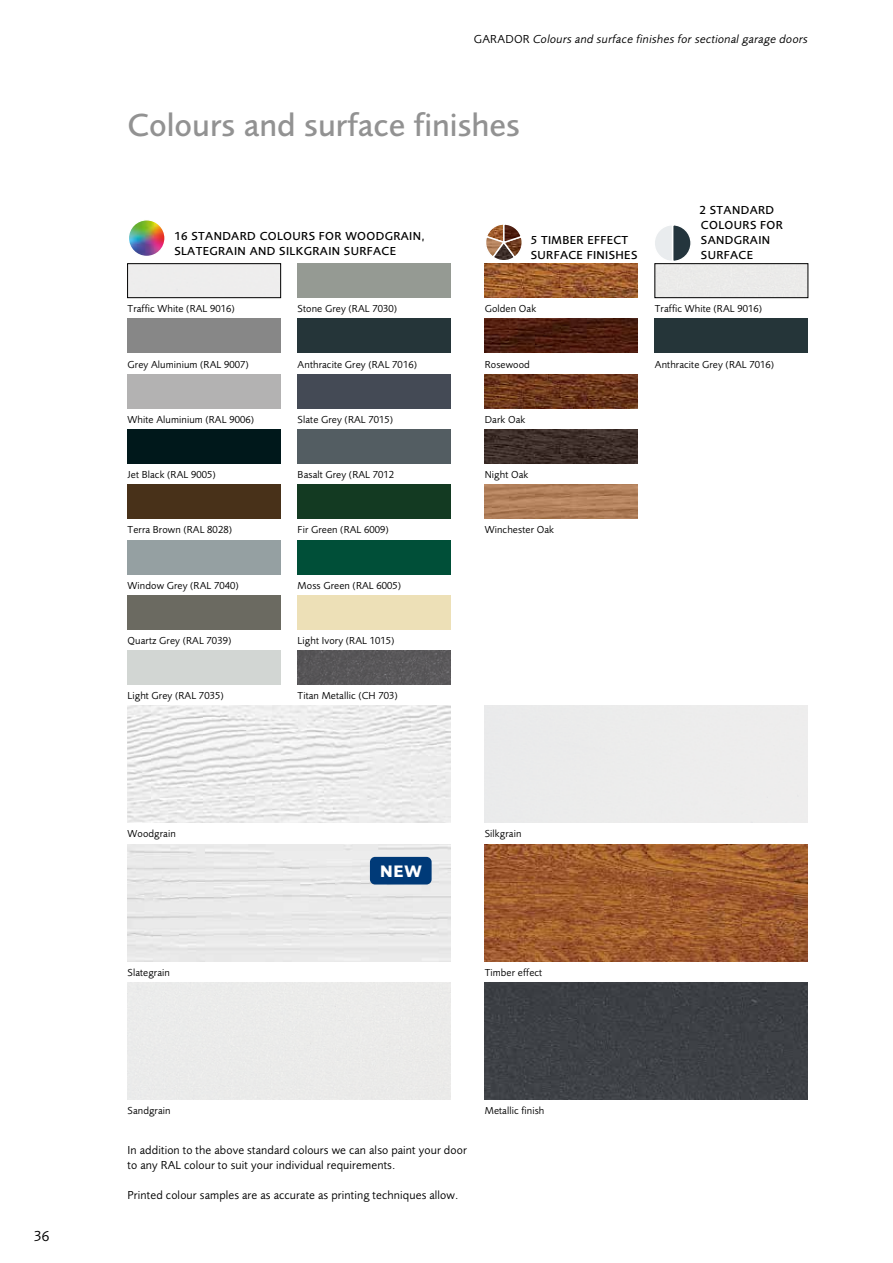
<style>
.page{position:relative;width:893px;height:1263px;background:#fff}
.page>*{position:absolute;margin:0;border:0;box-sizing:border-box;transform-origin:0 0}
.t1{font:500 33px "Foundry Sans";color:#929292}
.t2{font:700 17.25px "Foundry Sans";color:#fff}
.t3{font:15px "Foundry Sans";color:#000}
.t4{font:12px/15px "Foundry Sans";letter-spacing:.01em;color:#000}
.t5{font:500 12px/15px "Foundry Sans";letter-spacing:.03em;color:#000}
.t6{font:italic 12px "Foundry Sans";letter-spacing:.02em;color:#000}
.t7{font:10.5px "Foundry Sans";letter-spacing:.01em;color:#000}
.s1{font-style:normal}
</style>
<div class="page">
<img style="left:298px;top:651px;width:153px;height:34px">
<img style="left:485px;top:264px;width:153px;height:34px">
<div style="left:655px;top:263px;width:153px;height:35px;border:1px solid #000"></div>
<div style="left:127px;top:263px;width:154px;height:35px;border:1px solid #000"></div>
<img style="left:485px;top:319px;width:153px;height:34px">
<div style="left:655px;top:319px;width:153px;height:34px;background:#253539"></div>
<img style="left:485px;top:374px;width:153px;height:34px">
<img style="left:485px;top:429px;width:153px;height:34px">
<img style="left:485px;top:485px;width:153px;height:34px">
<div style="left:298px;top:264px;width:153px;height:34px;background:#959a93"></div>
<div style="left:298px;top:319px;width:153px;height:34px;background:#253539"></div>
<div style="left:298px;top:374px;width:153px;height:34px;background:#444a55"></div>
<div style="left:298px;top:429px;width:153px;height:34px;background:#535d62"></div>
<div style="left:298px;top:485px;width:153px;height:34px;background:#133a22"></div>
<div style="left:298px;top:540px;width:153px;height:34px;background:#004f38"></div>
<div style="left:298px;top:595px;width:153px;height:34px;background:#ede0b7"></div>
<div style="left:128px;top:319px;width:153px;height:34px;background:#878787"></div>
<div style="left:128px;top:374px;width:153px;height:34px;background:#b3b2b2"></div>
<div style="left:128px;top:429px;width:153px;height:34px;background:#00181b"></div>
<div style="left:128px;top:485px;width:153px;height:34px;background:#483119"></div>
<div style="left:128px;top:540px;width:153px;height:34px;background:#95a0a2"></div>
<div style="left:128px;top:595px;width:153px;height:34px;background:#6b6a61"></div>
<div style="left:128px;top:651px;width:153px;height:34px;background:#d2d6d3"></div>
<img style="left:128px;top:706px;width:323px;height:117px">
<img style="left:128px;top:844px;width:323px;height:117px">
<img style="left:485px;top:844px;width:323px;height:117px">
<div style="left:485px;top:982px;width:323px;height:117px;background:#3d4045"></div>
<img style="left:131px;top:222px;width:32px;height:32px">
<div style="left:128px;top:219px;width:38px;height:38px;border:2px solid #fff;border-radius:50%"></div>
<svg style="left:486px;top:224px;width:36px;height:36px"></svg>
<div style="left:370px;top:857px;width:62px;height:27px;background:#003a78;border-radius:5px"></div>
<svg style="left:655px;top:225px;width:36px;height:36px"></svg>
<h3 class="t3" style="left:34px;top:1228px;width:17px">36</h3>
<p class="t6" style="left:474px;top:32px;width:335px"><span class="s1">GARADOR</span> Colours and surface finishes for sectional garage doors</p>
<h1 class="t1" style="left:128px;top:106px;width:394px">Colours and surface finishes</h1>
<p class="t5" style="left:174px;top:229px;width:252px">16 STANDARD COLOURS FOR WOODGRAIN,<br>SLATEGRAIN AND SILKGRAIN SURFACE</p>
<p class="t5" style="left:531px;top:233px;width:108px">5 TIMBER EFFECT<br>SURFACE FINISHES</p>
<p class="t5" style="left:700px;top:203px;width:85px">2 STANDARD<br>COLOURS FOR<br>SANDGRAIN<br>SURFACE</p>
<p class="t7" style="left:128px;top:303px;width:109px">Traffic White (RAL 9016)</p>
<p class="t7" style="left:485px;top:303px;width:53px">Golden Oak</p>
<p class="t7" style="left:655px;top:303px;width:109px">Traffic White (RAL 9016)</p>
<p class="t7" style="left:298px;top:303px;width:101px">Stone Grey (RAL 7030)</p>
<p class="t7" style="left:128px;top:358px;width:123px">Grey Aluminium (RAL 9007)</p>
<p class="t7" style="left:298px;top:358px;width:121px">Anthracite Grey (RAL 7016)</p>
<p class="t7" style="left:485px;top:358px;width:47px">Rosewood</p>
<p class="t7" style="left:655px;top:358px;width:121px">Anthracite Grey (RAL 7016)</p>
<p class="t7" style="left:128px;top:413px;width:128px">White Aluminium (RAL 9006)</p>
<p class="t7" style="left:298px;top:413px;width:97px">Slate Grey (RAL 7015)</p>
<p class="t7" style="left:485px;top:413px;width:42px">Dark Oak</p>
<p class="t7" style="left:128px;top:468px;width:90px">Jet Black (RAL 9005)</p>
<p class="t7" style="left:298px;top:468px;width:98px">Basalt Grey (RAL 7012</p>
<p class="t7" style="left:485px;top:468px;width:45px">Night Oak</p>
<p class="t7" style="left:128px;top:524px;width:106px">Terra Brown (RAL 8028)</p>
<p class="t7" style="left:298px;top:524px;width:93px">Fir Green (RAL 6009)</p>
<p class="t7" style="left:485px;top:524px;width:71px">Winchester Oak</p>
<p class="t7" style="left:128px;top:579px;width:113px">Window Grey (RAL 7040)</p>
<p class="t7" style="left:298px;top:579px;width:105px">Moss Green (RAL 6005)</p>
<p class="t7" style="left:128px;top:634px;width:105px">Quartz Grey (RAL 7039)</p>
<p class="t7" style="left:298px;top:634px;width:98px">Light Ivory (RAL 1015)</p>
<p class="t7" style="left:128px;top:689px;width:98px">Light Grey (RAL 7035)</p>
<p class="t7" style="left:298px;top:689px;width:102px">Titan Metallic (CH 703)</p>
<p class="t7" style="left:128px;top:828px;width:50px">Woodgrain</p>
<p class="t7" style="left:128px;top:966px;width:44px">Slategrain</p>
<h2 class="t2" style="left:380px;top:860px;width:43px">NEW</h2>
<p class="t7" style="left:485px;top:828px;width:38px">Silkgrain</p>
<p class="t7" style="left:485px;top:966px;width:59px">Timber effect</p>
<p class="t7" style="left:128px;top:1104px;width:45px">Sandgrain</p>
<p class="t4" style="left:128px;top:1143px;width:341px">In addition to the above standard colours we can also paint your door to any RAL colour to suit your individual requirements.</p>
<p class="t4" style="left:128px;top:1188px;width:332px">Printed colour samples are as accurate as printing techniques allow.</p>
<p class="t7" style="left:485px;top:1104px;width:61px">Metallic finish</p>
</div>
